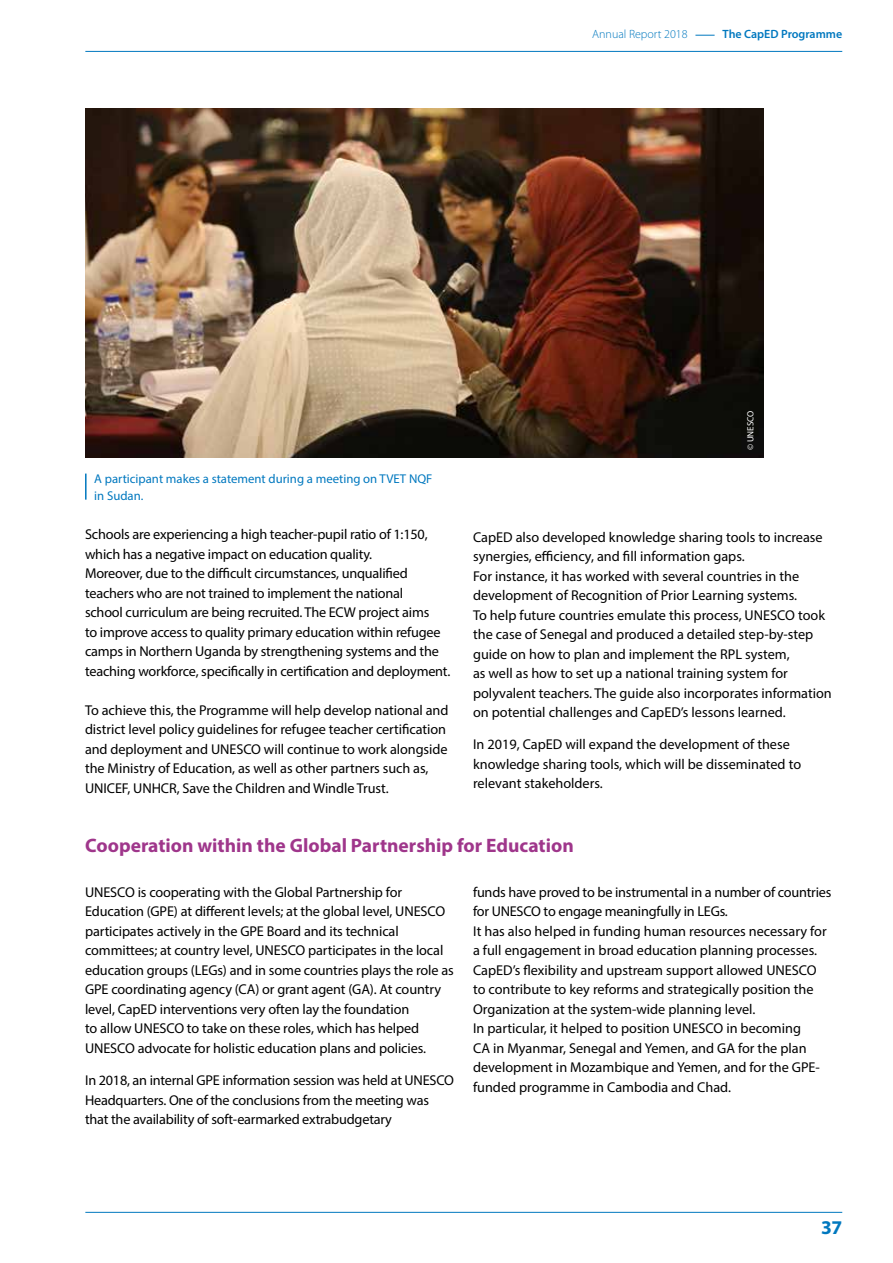
<style>
.page{position:relative;width:893px;height:1263px;background:#fff}
.page>*{position:absolute;margin:0;border:0;box-sizing:border-box;transform-origin:0 0}
.t1{font:700 19.5px "Myriad Pro";color:#9f368b}
.t2{font:700 19.5px "Myriad Pro";color:#0078bf}
.t3{font:14.25px/19.5px "Myriad Pro";letter-spacing:-.005em;color:#000}
.t4{font:12.75px/16.5px "Myriad Pro";color:#0078bf}
.t5{font:600 12px "Myriad Pro";color:#0078bf}
.t6{font:300 12px "Myriad Pro";color:#0078bf}
.t7{font:9px "Myriad Pro";color:#fff}
</style>
<div class="page">
<hr style="left:85px;top:51px;width:757px;height:1px;background:#0078bf">
<svg style="left:695px;top:35px;width:20px;height:1px"></svg>
<hr style="left:85px;top:1212px;width:757px;height:1px;background:#0078bf">
<img style="left:86px;top:109px;width:677px;height:348px">
<hr style="left:85px;top:474px;width:2px;height:26px;background:#0078bf">
<p class="t6" style="left:592px;top:27px;width:97px">Annual Report 2018</p>
<p class="t5" style="left:722px;top:27px;width:121px">The CapED Programme</p>
<p class="t4" style="left:94px;top:470px;width:340px">A participant makes a statement during a meeting on TVET NQF in Sudan.</p>
<p class="t3" style="left:85px;top:524px;width:367px">Schools are experiencing a high teacher-pupil ratio of 1:150, which has a negative impact on education quality.<br>Moreover, due to the difficult circumstances, unqualified teachers who are not trained to implement the national<br>school curriculum are being recruited. The ECW project aims<br>to improve access to quality primary education within refugee camps in Northern Uganda by strengthening systems and the teaching workforce, specifically in certification and deployment.</p>
<p class="t3" style="left:85px;top:700px;width:365px">To achieve this, the Programme will help develop national and district level policy guidelines for refugee teacher certification and deployment and UNESCO will continue to work alongside the Ministry of Education, as well as other partners such as, UNICEF, UNHCR, Save the Children and Windle Trust.</p>
<p class="t7" style="left:745px;top:450px;width:41px;rotate:-90deg">© UNESCO</p>
<p class="t3" style="left:473px;top:527px;width:360px">CapED also developed knowledge sharing tools to increase synergies, efficiency, and fill information gaps.<br>For instance, it has worked with several countries in the development of Recognition of Prior Learning systems.<br>To help future countries emulate this process, UNESCO took the case of Senegal and produced a detailed step-by-step guide on how to plan and implement the RPL system,<br>as well as how to set up a national training system for polyvalent teachers. The guide also incorporates information on potential challenges and CapED’s lessons learned.</p>
<p class="t3" style="left:473px;top:734px;width:330px">In 2019, CapED will expand the development of these knowledge sharing tools, which will be disseminated to relevant stakeholders.</p>
<h1 class="t1" style="left:85px;top:833px;width:490px">Cooperation within the Global Partnership for Education</h1>
<p class="t3" style="left:85px;top:882px;width:370px">UNESCO is cooperating with the Global Partnership for Education (GPE) at different levels; at the global level, UNESCO participates actively in the GPE Board and its technical committees; at country level, UNESCO participates in the local education groups (LEGs) and in some countries plays the role as GPE coordinating agency (CA) or grant agent (GA). At country level, CapED interventions very often lay the foundation<br>to allow UNESCO to take on these roles, which has helped UNESCO advocate for holistic education plans and policies.</p>
<p class="t3" style="left:85px;top:1070px;width:370px">In 2018, an internal GPE information session was held at UNESCO<br>Headquarters. One of the conclusions from the meeting was that the availability of soft-earmarked extrabudgetary</p>
<p class="t3" style="left:473px;top:882px;width:360px">funds have proved to be instrumental in a number of countries for UNESCO to engage meaningfully in LEGs.<br>It has also helped in funding human resources necessary for a full engagement in broad education planning processes.<br>CapED’s flexibility and upstream support allowed UNESCO to contribute to key reforms and strategically position the Organization at the system-wide planning level.<br>In particular, it helped to position UNESCO in becoming<br>CA in Myanmar, Senegal and Yemen, and GA for the plan development in Mozambique and Yemen, and for the GPE&shy;funded programme in Cambodia and Chad.</p>
<h1 class="t2" style="left:821px;top:1215px;width:23px">37</h1>
</div>
